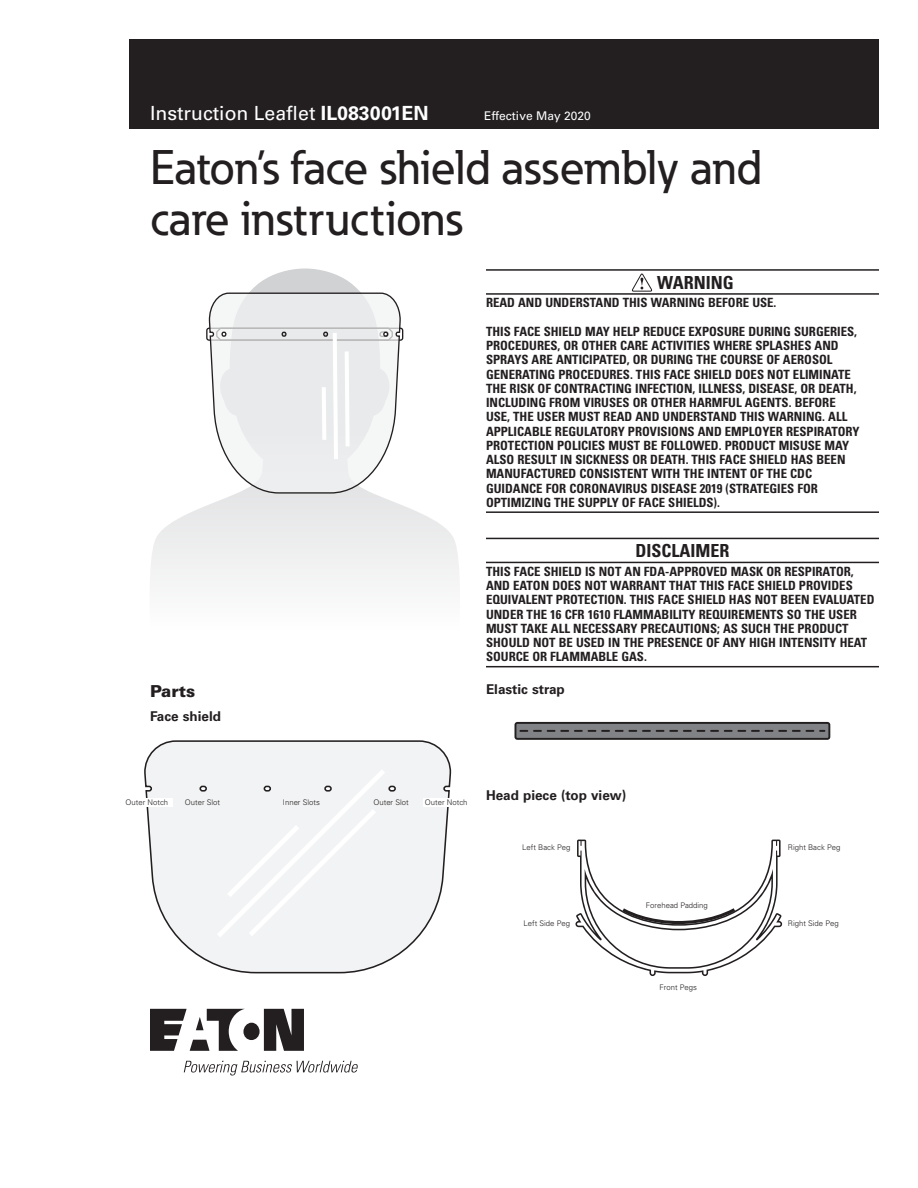
<style>
.page{position:relative;width:918px;height:1188px;background:#fff}
.page>*{position:absolute;margin:0;border:0;box-sizing:border-box;transform-origin:0 0}
._00_Manual{font:500 48px/51px "Eaton";color:#231f20}
.t1{font:19.5px "Univers";color:#fff}
._09_Warning_Head{font:700 condensed 18px "Univers";color:#231f20}
._01_Head1{font:900 16.5px "Univers";color:#231f20}
._01_Head2{font:700 13.5px "Univers";color:#231f20}
._09_Warning_Text{font:700 condensed 12.75px/14.2px "Univers";color:#231f20}
.t2{font:12px "Univers";color:#fff}
.t3{font:300 7.8px "Univers";color:#231f20}
.s1{font-weight:700}
</style>
<div class="page">
<div style="left:129px;top:39px;width:750px;height:90px;background:#231f20"></div>
<svg style="left:150px;top:1009px;width:154px;height:42px"></svg>
<svg style="left:184px;top:1061px;width:174px;height:15px"></svg>
<hr style="left:486px;top:269px;width:393px;height:2px;background:#231f20">
<hr style="left:486px;top:293px;width:393px;height:2px;background:#231f20">
<hr style="left:486px;top:511px;width:393px;height:2px;background:#231f20">
<hr style="left:486px;top:538px;width:393px;height:1px;background:#231f20">
<hr style="left:486px;top:562px;width:393px;height:1px;background:#231f20">
<hr style="left:486px;top:666px;width:393px;height:1px;background:#231f20">
<svg style="left:632px;top:274px;width:21px;height:18px"></svg>
<svg style="left:250px;top:268px;width:154px;height:71px"></svg>
<svg style="left:150px;top:494px;width:309px;height:89px"></svg>
<svg style="left:206px;top:292px;width:197px;height:202px"></svg>
<svg style="left:144px;top:740px;width:308px;height:234px"></svg>
<svg style="left:212px;top:764px;width:178px;height:178px"></svg>
<div style="left:423px;top:798px;width:49px;height:8px;background:#fff"></div>
<div style="left:124px;top:798px;width:49px;height:8px;background:#fff"></div>
<svg style="left:515px;top:722px;width:315px;height:18px;background:#666669"></svg>
<svg style="left:575px;top:840px;width:207px;height:136px"></svg>
<h2 class="t1" style="left:150px;top:102px;width:280px">Instruction Leaflet <span class="s1">IL083001EN</span></h2>
<p class="t2" style="left:484px;top:109px;width:108px">Effective May 2020</p>
<p class="_00_Manual" style="left:150px;top:141px;width:614px">Eaton’s face shield assembly and care instructions</p>
<p class="_01_Head1" style="left:150px;top:681px;width:47px">Parts</p>
<p class="_01_Head2" style="left:150px;top:708px;width:73px">Face shield</p>
<p class="_09_Warning_Head" style="left:657px;top:271px;width:78px">WARNING</p>
<p class="_09_Warning_Text" style="left:486px;top:296px;width:292px">READ AND UNDERSTAND THIS WARNING BEFORE USE.</p>
<p class="_09_Warning_Text" style="left:486px;top:324px;width:375px">THIS FACE SHIELD MAY HELP REDUCE EXPOSURE DURING SURGERIES, PROCEDURES, OR OTHER CARE ACTIVITIES WHERE SPLASHES AND SPRAYS ARE ANTICIPATED, OR DURING THE COURSE OF AEROSOL GENERATING PROCEDURES. THIS FACE SHIELD DOES NOT ELIMINATE THE RISK OF CONTRACTING INFECTION, ILLNESS, DISEASE, OR DEATH, INCLUDING FROM VIRUSES OR OTHER HARMFUL AGENTS. BEFORE USE, THE USER MUST READ AND UNDERSTAND THIS WARNING. ALL APPLICABLE REGULATORY PROVISIONS AND EMPLOYER RESPIRATORY PROTECTION POLICIES MUST BE FOLLOWED. PRODUCT MISUSE MAY ALSO RESULT IN SICKNESS OR DEATH. THIS FACE SHIELD HAS BEEN MANUFACTURED CONSISTENT WITH THE INTENT OF THE CDC GUIDANCE FOR CORONAVIRUS DISEASE 2019 (STRATEGIES FOR OPTIMIZING THE SUPPLY OF FACE SHIELDS).</p>
<p class="_09_Warning_Head" style="left:635px;top:540px;width:96px">DISCLAIMER</p>
<p class="_09_Warning_Text" style="left:486px;top:564px;width:390px">THIS FACE SHIELD IS NOT AN FDA-APPROVED MASK OR RESPIRATOR, AND EATON DOES NOT WARRANT THAT THIS FACE SHIELD PROVIDES EQUIVALENT PROTECTION. THIS FACE SHIELD HAS NOT BEEN EVALUATED UNDER THE 16 CFR 1610 FLAMMABILITY REQUIREMENTS SO THE USER MUST TAKE ALL NECESSARY PRECAUTIONS; AS SUCH THE PRODUCT SHOULD NOT BE USED IN THE PRESENCE OF ANY HIGH INTENSITY HEAT SOURCE OR FLAMMABLE GAS.</p>
<p class="_01_Head2" style="left:486px;top:681px;width:80px">Elastic strap</p>
<p class="t3" style="left:126px;top:797px;width:44px">Outer Notch</p>
<p class="t3" style="left:185px;top:797px;width:37px">Outer Slot</p>
<p class="t3" style="left:283px;top:797px;width:39px">Inner Slots</p>
<p class="t3" style="left:373px;top:797px;width:37px">Outer Slot</p>
<p class="t3" style="left:425px;top:797px;width:44px">Outer Notch</p>
<p class="_01_Head2" style="left:486px;top:787px;width:142px">Head piece (top view)</p>
<p class="t3" style="left:522px;top:843px;width:50px">Left Back Peg</p>
<p class="t3" style="left:788px;top:843px;width:54px">Right Back Peg</p>
<p class="t3" style="left:646px;top:901px;width:64px">Forehead Padding</p>
<p class="t3" style="left:523px;top:918px;width:48px">Left Side Peg</p>
<p class="t3" style="left:788px;top:918px;width:52px">Right Side Peg</p>
<p class="t3" style="left:660px;top:982px;width:39px">Front Pegs</p>
</div>
